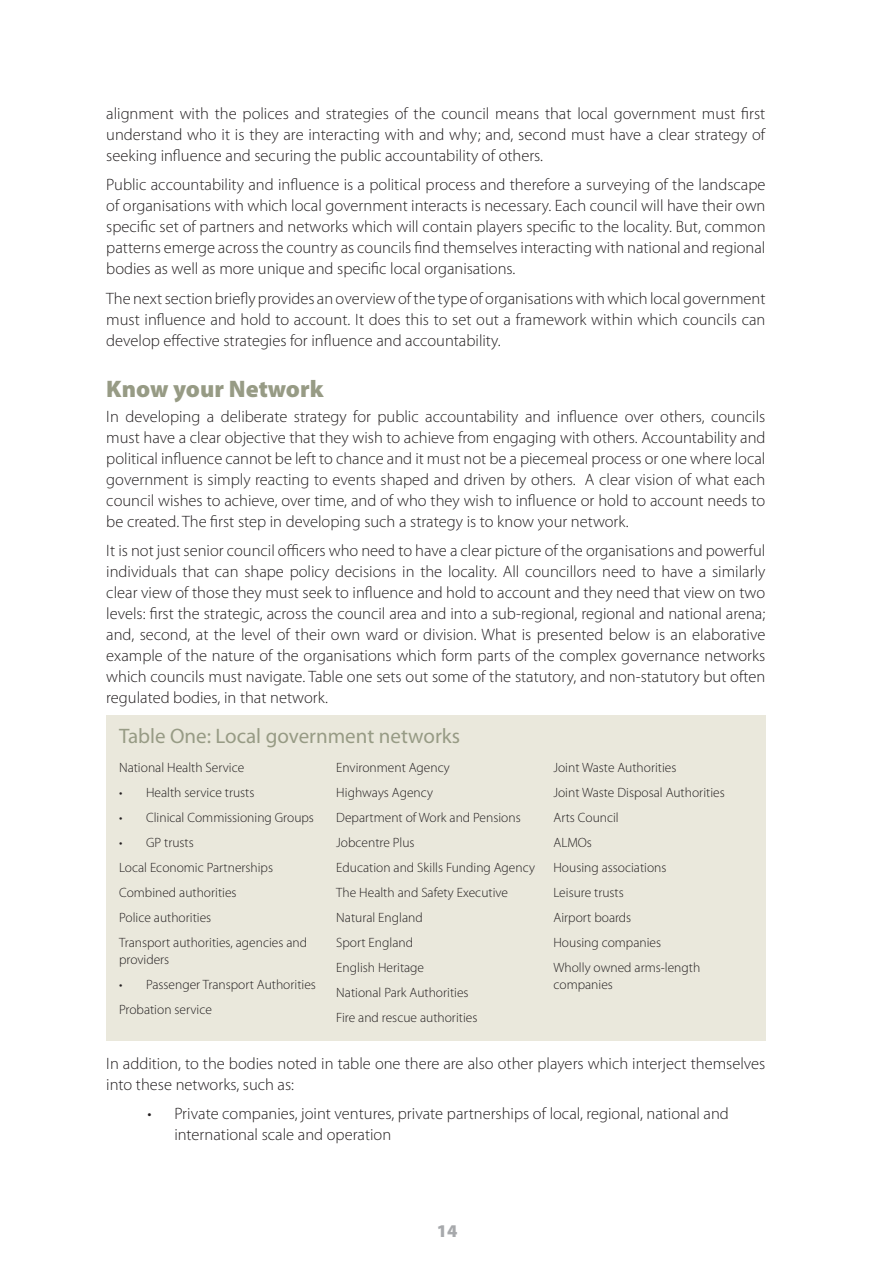
<style>
.page{position:relative;width:893px;height:1263px;background:#fff}
.page>*{position:absolute;margin:0;border:0;box-sizing:border-box;transform-origin:0 0}
.t1{font:900 24px "Myriad Pro";color:#979b85}
.t2{font:21px "Myriad Pro";color:#979b85}
.t3{font:900 18px "Myriad Pro";color:#a7a9ac}
.t4{font:300 16.5px/21px "Myriad Pro";color:#231f20;text-align:justify}
.t5{font:300 13.5px/25px "Myriad Pro";color:#231f20}
</style>
<div class="page">
<div style="left:106px;top:715px;width:659px;height:325px;background:#eae8dc"></div>
<p class="t4" style="left:106px;top:104px;width:660px">alignment with the polices and strategies of the council means that local government must first understand who it is they are interacting with and why; and, second must have a clear strategy of seeking influence and securing the public accountability of others.</p>
<p class="t4" style="left:106px;top:175px;width:660px">Public accountability and influence is a political process and therefore a surveying of the landscape of organisations with which local government interacts is necessary. Each council will have their own specific set of partners and networks which will contain players specific to the locality. But, common patterns emerge across the country as councils find themselves interacting with national and regional bodies as well as more unique and specific local organisations.</p>
<p class="t4" style="left:106px;top:289px;width:660px">The next section briefly provides an overview of the type of organisations with which local government must influence and hold to account. It does this to set out a framework within which councils can develop effective strategies for influence and accountability.</p>
<h1 class="t1" style="left:106px;top:380px;width:219px">Know your Network</h1>
<p class="t4" style="left:106px;top:407px;width:660px">In developing a deliberate strategy for public accountability and influence over others, councils must have a clear objective that they wish to achieve from engaging with others. Accountability and political influence cannot be left to chance and it must not be a piecemeal process or one where local government is simply reacting to events shaped and driven by others. A clear vision of what each council wishes to achieve, over time, and of who they wish to influence or hold to account needs to be created. The first step in developing such a strategy is to know your network.</p>
<p class="t4" style="left:106px;top:542px;width:660px">It is not just senior council officers who need to have a clear picture of the organisations and powerful individuals that can shape policy decisions in the locality. All councillors need to have a similarly clear view of those they must seek to influence and hold to account and they need that view on two levels: first the strategic, across the council area and into a sub-regional, regional and national arena; and, second, at the level of their own ward or division. What is presented below is an elaborative example of the nature of the organisations which form parts of the complex governance networks which councils must navigate. Table one sets out some of the statutory, and non-statutory but often regulated bodies, in that network.</p>
<p class="t2" style="left:119px;top:728px;width:342px">Table One: Local government networks</p>
<p class="t5" style="left:119px;top:756px;width:127px">National Health Service</p>
<p class="t5" style="left:146px;top:781px;width:110px">Health service trusts</p>
<p class="t5" style="left:146px;top:806px;width:169px">Clinical Commissioning Groups</p>
<p class="t5" style="left:146px;top:831px;width:49px">GP trusts</p>
<p class="t5" style="left:119px;top:856px;width:155px">Local Economic Partnerships</p>
<p class="t5" style="left:119px;top:881px;width:119px">Combined authorities</p>
<p class="t5" style="left:119px;top:906px;width:94px">Police authorities</p>
<p class="t5" style="left:119px;top:931px;width:190px">Transport authorities, agencies and</p>
<p class="t5" style="left:119px;top:948px;width:52px">providers</p>
<p class="t5" style="left:146px;top:973px;width:171px">Passenger Transport Authorities</p>
<p class="t5" style="left:119px;top:998px;width:94px">Probation service</p>
<p class="t5" style="left:336px;top:756px;width:200px">Environment Agency<br>Highways Agency<br>Department of Work and Pensions<br>Jobcentre Plus<br>Education and Skills Funding Agency<br>The Health and Safety Executive<br>Natural England<br>Sport England<br>English Heritage<br>National Park Authorities<br>Fire and rescue authorities</p>
<p class="t5" style="left:553px;top:756px;width:173px">Joint Waste Authorities<br>Joint Waste Disposal Authorities<br>Arts Council<br>ALMOs<br>Housing associations<br>Leisure trusts<br>Airport boards<br>Housing companies<br>Wholly owned arms-length</p>
<p class="t5" style="left:553px;top:973px;width:61px">companies</p>
<p class="t4" style="left:106px;top:1054px;width:660px">In addition, to the bodies noted in table one there are also other players which interject themselves into these networks, such as:</p>
<p class="t4" style="left:174px;top:1104px;width:556px">Private companies, joint ventures, private partnerships of local, regional, national and international scale and operation</p>
<p class="t3" style="left:437px;top:1225px;width:22px">14</p>
</div>
